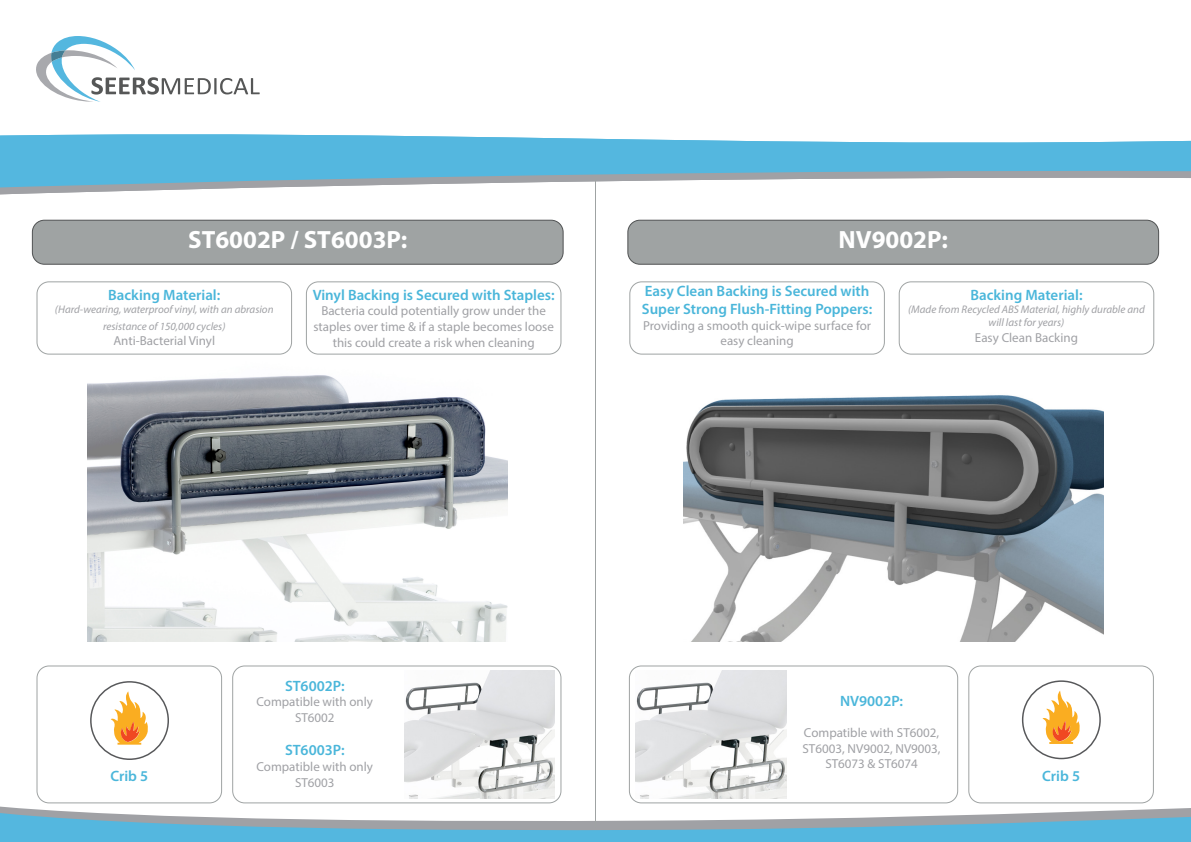
<style>
.page{position:relative;width:1191px;height:842px;background:#fff}
.page>*{position:absolute;margin:0;border:0;box-sizing:border-box;transform-origin:0 0}
.t1{font:700 25px "Myriad Pro";color:#fff}
.t2{font:600 15px "Myriad Pro";color:#4ab6da}
.t3{font:13px/15.6px "Myriad Pro";color:#a0a1a5;text-align:center}
.t4{font:italic 11px/13.2px "Myriad Pro";color:#a0a1a5;text-align:center}
</style>
<div class="page">
<svg style="left:0;top:188px;width:239px;height:7px"></svg>
<svg style="left:0;top:134px;width:1191px;height:54px;fill:#54b7df"></svg>
<svg style="left:38px;top:795px;width:1115px;height:8px"></svg>
<svg style="left:0;top:803px;width:1191px;height:39px"></svg>
<svg style="left:36px;top:36px;width:224px;height:66px"></svg>
<img style="left:88px;top:375px;width:419px;height:267px">
<div style="left:36px;top:281px;width:256px;height:74px;border:1px solid #9fa3a3;border-radius:12px"></div>
<div style="left:232px;top:665px;width:329px;height:138px;border:1px solid #9fa3a3;border-radius:12px"></div>
<div style="left:36px;top:665px;width:186px;height:138px;border:1px solid #9fa3a3;border-radius:12px"></div>
<div style="left:968px;top:665px;width:185px;height:138px;border:1px solid #9fa3a3;border-radius:12px"></div>
<img style="left:683px;top:395px;width:420px;height:247px">
<div style="left:306px;top:281px;width:255px;height:74px;border:1px solid #9fa3a3;border-radius:12px"></div>
<div style="left:629px;top:281px;width:256px;height:74px;border:1px solid #9fa3a3;border-radius:12px"></div>
<div style="left:898px;top:281px;width:256px;height:74px;border:1px solid #9fa3a3;border-radius:12px"></div>
<svg style="left:111px;top:691px;width:37px;height:54px"></svg>
<div style="left:90px;top:681px;width:79px;height:79px;border:1px solid #57585a;border-radius:50%"></div>
<svg style="left:1042px;top:691px;width:37px;height:53px"></svg>
<div style="left:1022px;top:680px;width:78px;height:79px;border:1px solid #57585a;border-radius:50%"></div>
<div style="left:629px;top:665px;width:329px;height:138px;border:1px solid #9fa3a3;border-radius:12px"></div>
<img style="left:404px;top:671px;width:150px;height:127px">
<img style="left:636px;top:671px;width:150px;height:127px">
<div style="left:32px;top:220px;width:531px;height:44px;background:#9fa3a3;border-radius:12px"></div>
<div style="left:32px;top:220px;width:531px;height:45px;border:1px solid #505253;border-radius:12px"></div>
<div style="left:628px;top:220px;width:530px;height:44px;background:#9fa3a3;border-radius:12px"></div>
<div style="left:627px;top:220px;width:532px;height:45px;border:1px solid #505253;border-radius:12px"></div>
<hr style="left:595px;top:176px;width:1px;height:651px;background:#9fa3a3">
<p class="t1" style="left:188px;top:223px;width:221px">ST6002P / ST6003P:</p>
<p class="t1" style="left:838px;top:223px;width:111px">NV9002P:</p>
<p class="t2" style="left:108px;top:285px;width:114px">Backing Material:</p>
<p class="t4" style="left:55px;top:301px;width:220px;line-height:16.8px">(Hard-wearing, waterproof vinyl, with an abrasion resistance of 150,000 cycles)</p>
<p class="t3" style="left:113px;top:333px;width:103px">Anti-Bacterial Vinyl</p>
<p class="t2" style="left:313px;top:285px;width:243px">Vinyl Backing is Secured with Staples:</p>
<p class="t3" style="left:313px;top:303px;width:242px">Bacteria could potentially grow under the staples over time &amp; if a staple becomes loose this could create a risk when cleaning</p>
<p class="t2" style="left:645px;top:282px;width:226px">Easy Clean Backing is Secured with</p>
<p class="t2" style="left:642px;top:300px;width:232px">Super Strong Flush-Fitting Poppers:</p>
<p class="t3" style="left:643px;top:317px;width:229px">Providing a smooth quick-wipe surface for easy cleaning</p>
<p class="t2" style="left:970px;top:285px;width:114px">Backing Material:</p>
<p class="t4" style="left:908px;top:302px;width:238px">(Made from Recycled ABS Material, highly durable and will last for years)</p>
<p class="t3" style="left:975px;top:329px;width:105px">Easy Clean Backing</p>
<p class="t2" style="left:285px;top:676px;width:61px">ST6002P:</p>
<p class="t3" style="left:256px;top:694px;width:118px">Compatible with only<br>ST6002</p>
<p class="t2" style="left:285px;top:741px;width:61px">ST6003P:</p>
<p class="t3" style="left:256px;top:758px;width:118px">Compatible with only<br>ST6003</p>
<p class="t2" style="left:840px;top:691px;width:65px">NV9002P:</p>
<p class="t3" style="left:802px;top:725px;width:140px">Compatible with ST6002,<br>ST6003, NV9002, NV9003,<br>ST6073 &amp; ST6074</p>
<p class="t2" style="left:110px;top:767px;width:39px">Crib 5</p>
<p class="t2" style="left:1042px;top:766px;width:39px">Crib 5</p>
</div>
